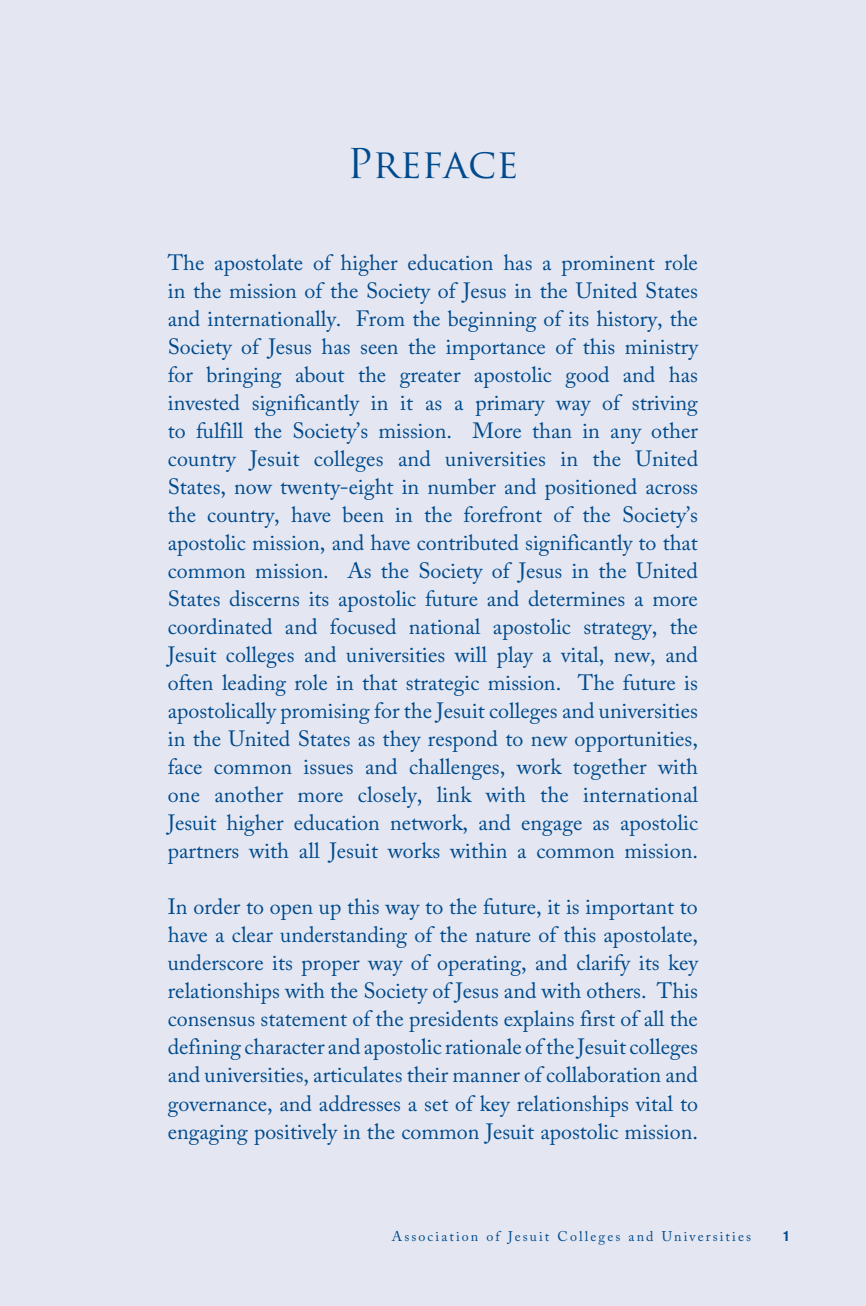
<style>
.page{position:relative;width:866px;height:1306px;background:#fff}
.page>*{position:absolute;margin:0;border:0;box-sizing:border-box;transform-origin:0 0}
.t1{font:40px "Trajan Pro";color:#004a8d}
.t2{font:22px/28px "Adobe Caslon Pro";color:#004a8d;text-align:justify}
.t3{font:14px "Adobe Caslon Pro";letter-spacing:.15em;color:#004a8d}
.t4{font:700 condensed 14px "Helvetica Neue LT Std";color:#004a8d}
</style>
<div class="page">
<div style="left:1px;top:0;width:865px;height:1306px;background:#e4e7f1"></div>
<h1 class="t1" style="left:347px;top:138px;width:173px">Preface</h1>
<p class="t2" style="left:168px;top:248px;width:532px">The apostolate of higher education has a prominent role in the mission of the Society of Jesus in the United States and internationally. From the beginning of its history, the Society of Jesus has seen the importance of this ministry for bringing about the greater apostolic good and has invested significantly in it as a primary way of striving to fulfill the Society’s mission. More than in any other country Jesuit colleges and universities in the United States, now twenty-eight in number and positioned across the country, have been in the forefront of the Society’s apostolic mission, and have contributed significantly to that common mission. As the Society of Jesus in the United States discerns its apostolic future and determines a more coordinated and focused national apostolic strategy, the Jesuit colleges and universities will play a vital, new, and often leading role in that strategic mission. The future is apostolically promising for the Jesuit colleges and universities in the United States as they respond to new opportunities, face common issues and challenges, work together with one another more closely, link with the international Jesuit higher education network, and engage as apostolic partners with all Jesuit works within a common mission.</p>
<p class="t2" style="left:168px;top:892px;width:532px">In order to open up this way to the future, it is important to have a clear understanding of the nature of this apostolate, underscore its proper way of operating, and clarify its key relationships with the Society of Jesus and with others. This consensus statement of the presidents explains first of all the defining character and apostolic rationale of the Jesuit colleges and universities, articulates their manner of collaboration and governance, and addresses a set of key relationships vital to engaging positively in the common Jesuit apostolic mission.</p>
<p class="t3" style="left:392px;top:1227px;width:361px">Association of Jesuit Colleges and Universities</p>
<p class="t4" style="left:783px;top:1227px;width:8px">1</p>
</div>
